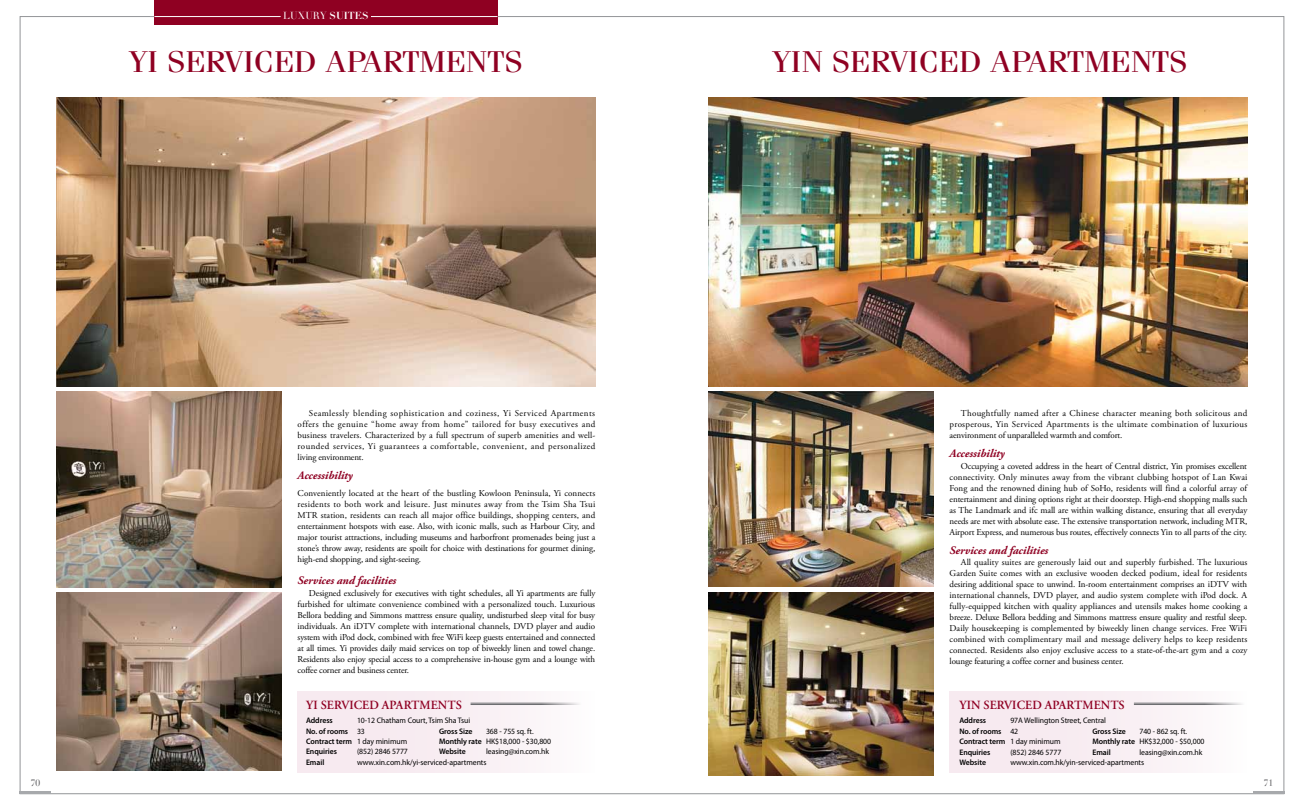
<style>
.page{position:relative;width:1304px;height:811px;background:#fff}
.page>*{position:absolute;margin:0;border:0;box-sizing:border-box;transform-origin:0 0}
.t1{font:30px "Fenice Std";color:#8f0022;scale:1.1 1}
.t2{font:600 12.5px "Adobe Garamond Pro";letter-spacing:.01em;color:#8f0022}
.t3{font:italic 700 11.5px "Adobe Garamond Pro";letter-spacing:-.005em;color:#8f0022}
.t4{font:10px "Didot";color:#fff}
.t5{font:9px/11px "Adobe Garamond Pro";letter-spacing:-.015em;color:#000;text-align:justify}
.t6{font:9px "Didot";color:#58585b}
.t7{font:8px/10.4px "Myriad Pro";letter-spacing:-.005em;color:#000}
.t8{font:600 8px "Myriad Pro";letter-spacing:-.005em;color:#000}
.s1{font-weight:700}
.s2{font-weight:600}
.s3{font-weight:400}
</style>
<div class="page">
<div style="left:298px;top:691px;width:297px;height:81px;background:#f7eaf0"></div>
<div style="left:950px;top:691px;width:297px;height:81px;background:#f7eaf0"></div>
<hr style="left:471px;top:703px;width:113px;height:1px;background:#6d6e71">
<hr style="left:471px;top:704px;width:113px;height:1px;background:#6d6e71">
<hr style="left:1134px;top:703px;width:113px;height:1px;background:#6d6e71">
<hr style="left:1134px;top:704px;width:113px;height:1px;background:#6d6e71">
<img style="left:57px;top:98px;width:538px;height:288px">
<img style="left:709px;top:98px;width:538px;height:288px">
<img style="left:709px;top:392px;width:224px;height:195px">
<img style="left:709px;top:592px;width:224px;height:183px">
<img style="left:57px;top:592px;width:224px;height:178px">
<img style="left:57px;top:392px;width:224px;height:195px">
<div style="left:154px;top:0;width:343px;height:25px;background:#8f0022"></div>
<hr style="left:154px;top:16px;width:127px;height:1px;background:#fff">
<hr style="left:371px;top:16px;width:126px;height:1px;background:#fff">
<hr style="left:20px;top:791px;width:31px;height:3px;background:#a7a9ac">
<hr style="left:1253px;top:791px;width:31px;height:3px;background:#a7a9ac">
<p class="t4" style="left:283px;top:10px;width:87px">LUXURY <span class="s1">SUITES</span></p>
<h1 class="t1" style="left:129px;top:43px;width:232px">YI SERVICED APARTMENTS</h1>
<h1 class="t1" style="left:773px;top:43px;width:251px">YIN SERVICED APARTMENTS</h1>
<p class="t5" style="left:298px;top:408px;width:299px;text-indent:11px">Seamlessly blending sophistication and coziness, Yi Serviced Apartments offers the genuine “home away from home” tailored for busy executives and business travelers. Characterized by a full spectrum of superb amenities and well&shy;rounded services, Yi guarantees a comfortable, convenient, and personalized living environment.</p>
<p class="t3" style="left:298px;top:469px;width:57px">Accessibility</p>
<p class="t5" style="left:298px;top:488px;width:299px">Conveniently located at the heart of the bustling Kowloon Peninsula, Yi connects residents to both work and leisure. Just minutes away from the Tsim Sha Tsui MTR station, residents can reach all major office buildings, shopping centers, and entertainment hotspots with ease. Also, with iconic malls, such as Harbour City, and major tourist attractions, including museums and harborfront promenades being just a stone’s throw away, residents are spoilt for choice with destinations for gourmet dining, high-end shopping, and sight-seeing.</p>
<p class="t3" style="left:298px;top:574px;width:100px">Services and facilities</p>
<p class="t5" style="left:298px;top:588px;width:299px;text-indent:11px">Designed exclusively for executives with tight schedules, all Yi apartments are fully furbished for ultimate convenience combined with a personalized touch. Luxurious Bellora bedding and Simmons mattress ensure quality, undisturbed sleep vital for busy individuals. An iDTV complete with international channels, DVD player and audio system with iPod dock, combined with free WiFi keep guests entertained and connected at all times. Yi provides daily maid services on top of biweekly linen and towel change.<br>Residents also enjoy special access to a comprehensive in-house gym and a lounge with coffee corner and business center.</p>
<p class="t5" style="left:950px;top:408px;width:299px;text-indent:11px">Thoughtfully named after a Chinese character meaning both solicitous and prosperous, Yin Serviced Apartments is the ultimate combination of luxurious aenvironment of unparalleled warmth and comfort.</p>
<p class="t3" style="left:950px;top:447px;width:57px">Accessibility</p>
<p class="t5" style="left:950px;top:461px;width:299px;text-indent:11px">Occupying a coveted address in the heart of Central district, Yin promises excellent connectivity. Only minutes away from the vibrant clubbing hotspot of Lan Kwai Fong and the renowned dining hub of SoHo, residents will find a colorful array of entertainment and dining options right at their doorstep. High-end shopping malls such as The Landmark and ifc mall are within walking distance, ensuring that all everyday needs are met with absolute ease. The extensive transportation network, including MTR, Airport Express, and numerous bus routes, effectively connects Yin to all parts of the city.</p>
<p class="t3" style="left:950px;top:543px;width:100px">Services and facilities</p>
<p class="t5" style="left:950px;top:557px;width:299px;text-indent:11px">All quality suites are generously laid out and superbly furbished. The luxurious Garden Suite comes with an exclusive wooden decked podium, ideal for residents desiring additional space to unwind. In-room entertainment comprises an iDTV with international channels, DVD player, and audio system complete with iPod dock. A fully-equipped kitchen with quality appliances and utensils makes home cooking a breeze. Deluxe Bellora bedding and Simmons mattress ensure quality and restful sleep.<br>Daily housekeeping is complemented by biweekly linen change services. Free WiFi combined with complimentary mail and message delivery helps to keep residents connected. Residents also enjoy exclusive access to a state-of-the-art gym and a cozy lounge featuring a coffee corner and business center.</p>
<h2 class="t2" style="left:306px;top:698px;width:99px">YI SERVICED APART</h2>
<h2 class="t2" style="left:419px;top:698px;width:28px">MENTS</h2>
<p class="t8" style="left:306px;top:715px;width:28px">Address</p>
<p class="t7" style="left:306px;top:715px;width:166px;text-indent:51px">10-12 Chatham Court, Tsim Sha Tsui<br><span class="s2">No. of rooms</span> 33</p>
<p class="t8" style="left:439px;top:726px;width:35px">Gross Size</p>
<p class="t7" style="left:486px;top:725px;width:49px">368 - 755 sq. ft.</p>
<h2 class="t2" style="left:959px;top:698px;width:109px">YIN SERVICED APART</h2>
<h2 class="t2" style="left:1082px;top:698px;width:28px">MENTS</h2>
<p class="t8" style="left:959px;top:715px;width:28px">Address</p>
<p class="t7" style="left:959px;top:715px;width:148px;text-indent:51px">97A Wellington Street, Central<br><span class="s2">No. of rooms</span> 42</p>
<p class="t8" style="left:1092px;top:726px;width:35px">Gross Size</p>
<p class="t7" style="left:1139px;top:726px;width:49px">740 - 862 sq. ft.</p>
<p class="t8" style="left:306px;top:736px;width:103px">Contract term <span class="s3">1 day minimum</span></p>
<p class="t7" style="left:439px;top:736px;width:114px"><span class="s2">Monthly rate</span> HK$18,000 - $30,800</p>
<p class="t8" style="left:306px;top:746px;width:33px">Enquiries</p>
<p class="t7" style="left:357px;top:746px;width:52px">(852) 2846 5777</p>
<p class="t8" style="left:439px;top:746px;width:28px">Website</p>
<p class="t7" style="left:486px;top:746px;width:65px">leasing@xin.com.hk</p>
<p class="t8" style="left:306px;top:757px;width:20px">Email</p>
<p class="t7" style="left:357px;top:757px;width:131px">www.xin.com.hk/yi-serviced-apartments</p>
<p class="t8" style="left:959px;top:736px;width:103px">Contract term <span class="s3">1 day minimum</span></p>
<p class="t7" style="left:1092px;top:736px;width:114px"><span class="s2">Monthly rate</span> HK$32,000 - $50,000</p>
<p class="t8" style="left:959px;top:747px;width:33px">Enquiries</p>
<p class="t7" style="left:1010px;top:746px;width:52px">(852) 2846 5777</p>
<p class="t8" style="left:1092px;top:747px;width:20px">Email</p>
<p class="t7" style="left:1139px;top:746px;width:65px">leasing@xin.com.hk</p>
<p class="t8" style="left:959px;top:757px;width:28px">Website</p>
<p class="t7" style="left:1010px;top:757px;width:135px">www.xin.com.hk/yin-serviced-apartments</p>
<p class="t6" style="left:31px;top:777px;width:11px">70</p>
<p class="t6" style="left:1264px;top:777px;width:11px">71</p>
</div>
